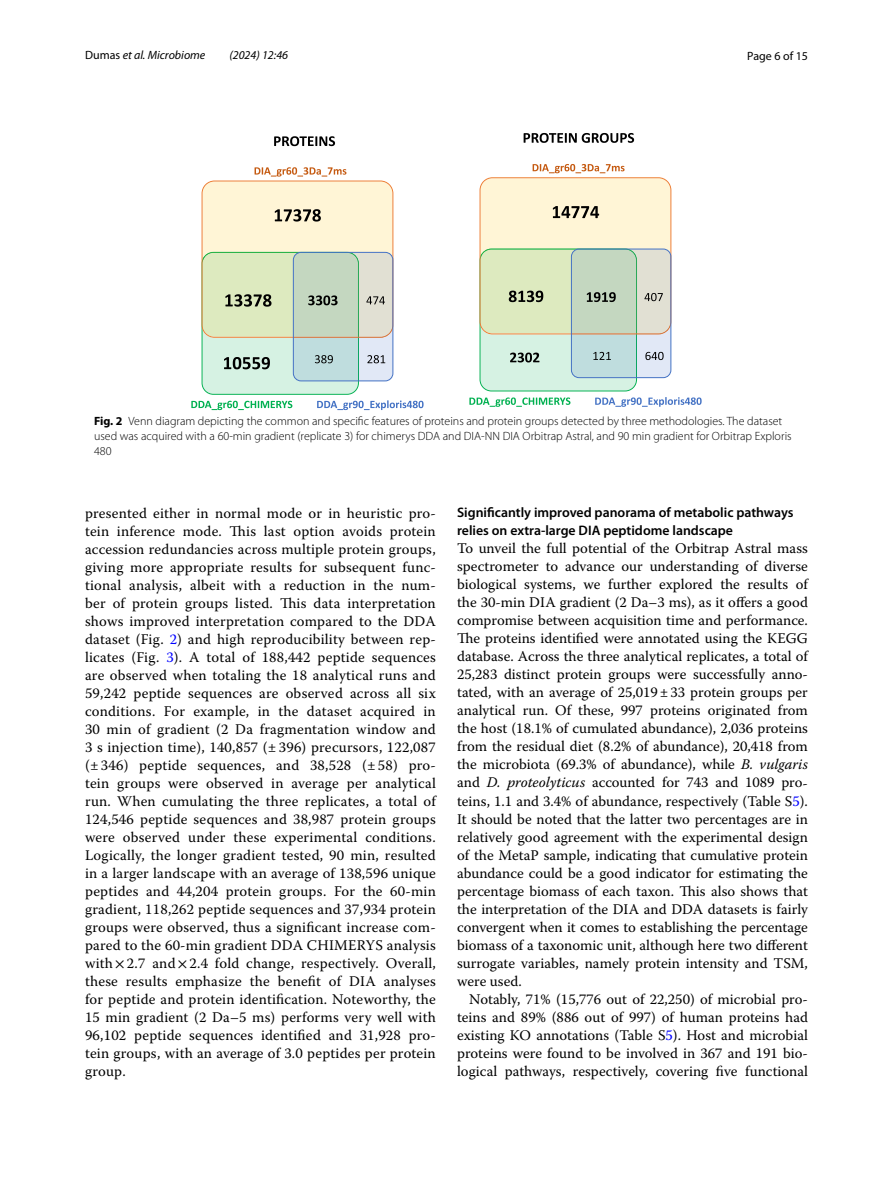
<style>
.page{position:relative;width:893px;height:1187px;background:#fff}
.page>*{position:absolute;margin:0;border:0;box-sizing:border-box;transform-origin:0 0}
.t1{font:14.7px/18px "Warnock Pro";letter-spacing:.005em;color:#000;text-align:justify}
.t2{font:600 13.8px/18px "Myriad Pro";color:#000}
.t3{font:300 12px/15px "Myriad Pro";color:#000}
.t4{font:italic 12px "Myriad Pro";color:#000}
.t5{font:12px "Myriad Pro";color:#000}
.s1{font-style:normal}
.s2{font-weight:700}
.s3{color:#00f}
.s4{font-family:"STIX"}
.s5{font-style:italic}
</style>
<div class="page">
<svg style="left:191px;top:167px;width:233px;height:243px"></svg>
<svg style="left:274px;top:136px;width:61px;height:10px"></svg>
<svg style="left:595px;top:397px;width:107px;height:10px"></svg>
<svg style="left:469px;top:397px;width:101px;height:10px"></svg>
<svg style="left:480px;top:164px;width:191px;height:227px;background:#dce3cc"></svg>
<svg style="left:524px;top:133px;width:110px;height:10px"></svg>
<p class="t4" style="left:85px;top:48px;width:122px"><span class="s1">Dumas</span> et al. Microbiome</p>
<p class="t4" style="left:229px;top:48px;width:60px">(2024) 12:46</p>
<p class="t5" style="left:747px;top:48px;width:62px">Page 6 of 15</p>
<p class="t3" style="left:94px;top:414px;width:699px"><span class="s2">Fig. 2</span> Venn diagram depicting the common and specific features of proteins and protein groups detected by three methodologies. The dataset used was acquired with a 60-min gradient (replicate 3) for chimerys DDA and DIA-NN DIA Orbitrap Astral, and 90 min gradient for Orbitrap Exploris<br>480</p>
<p class="t1" style="left:85px;top:503px;width:352px">presented either in normal mode or in heuristic pro&shy;tein inference mode. This last option avoids protein accession redundancies across multiple protein groups, giving more appropriate results for subsequent func&shy;tional analysis, albeit with a reduction in the num&shy;ber of protein groups listed. This data interpretation shows improved interpretation compared to the DDA dataset (Fig. <span class="s3">2</span>) and high reproducibility between rep&shy;licates (Fig. <span class="s3">3</span>). A total of 188,442 peptide sequences are observed when totaling the 18 analytical runs and 59,242 peptide sequences are observed across all six conditions. For example, in the dataset acquired in 30 min of gradient (2 Da fragmentation window and 3 s injection time), 140,857 (± 396) precursors, 122,087 (± 346) peptide sequences, and 38,528 (± 58) pro&shy;tein groups were observed in average per analytical run. When cumulating the three replicates, a total of 124,546 peptide sequences and 38,987 protein groups were observed under these experimental conditions.<br>Logically, the longer gradient tested, 90 min, resulted in a larger landscape with an average of 138,596 unique peptides and 44,204 protein groups. For the 60-min gradient, 118,262 peptide sequences and 37,934 protein groups were observed, thus a significant increase com&shy;pared to the 60-min gradient DDA CHIMERYS analysis with<span class="s4">×</span>2.7 and<span class="s4">×</span>2.4 fold change, respectively. Overall, these results emphasize the benefit of DIA analyses for peptide and protein identification. Noteworthy, the 15 min gradient (2 Da–5 ms) performs very well with 96,102 peptide sequences identified and 31,928 pro&shy;tein groups, with an average of 3.0 peptides per protein group.</p>
<p class="t2" style="left:457px;top:503px;width:338px">Significantly improved panorama of metabolic pathways relies on extra‑large DIA peptidome landscape</p>
<p class="t1" style="left:457px;top:539px;width:352px">To unveil the full potential of the Orbitrap Astral mass spectrometer to advance our understanding of diverse biological systems, we further explored the results of the 30-min DIA gradient (2 Da–3 ms), as it offers a good compromise between acquisition time and performance.<br>The proteins identified were annotated using the KEGG database. Across the three analytical replicates, a total of 25,283 distinct protein groups were successfully anno&shy;tated, with an average of 25,019±33 protein groups per analytical run. Of these, 997 proteins originated from the host (18.1% of cumulated abundance), 2,036 proteins from the residual diet (8.2% of abundance), 20,418 from the microbiota (69.3% of abundance), while <span class="s5">B. vulgaris </span>and <span class="s5">D. proteolyticus</span> accounted for 743 and 1089 pro&shy;teins, 1.1 and 3.4% of abundance, respectively (Table S<span class="s3">5</span>).<br>It should be noted that the latter two percentages are in relatively good agreement with the experimental design of the MetaP sample, indicating that cumulative protein abundance could be a good indicator for estimating the percentage biomass of each taxon. This also shows that the interpretation of the DIA and DDA datasets is fairly convergent when it comes to establishing the percentage biomass of a taxonomic unit, although here two different surrogate variables, namely protein intensity and TSM, were used.</p>
<p class="t1" style="left:457px;top:989px;width:352px;text-indent:12px">Notably, 71% (15,776 out of 22,250) of microbial pro&shy;teins and 89% (886 out of 997) of human proteins had existing KO annotations (Table S<span class="s3">5</span>). Host and microbial proteins were found to be involved in 367 and 191 bio&shy;logical pathways, respectively, covering five functional</p>
</div>
